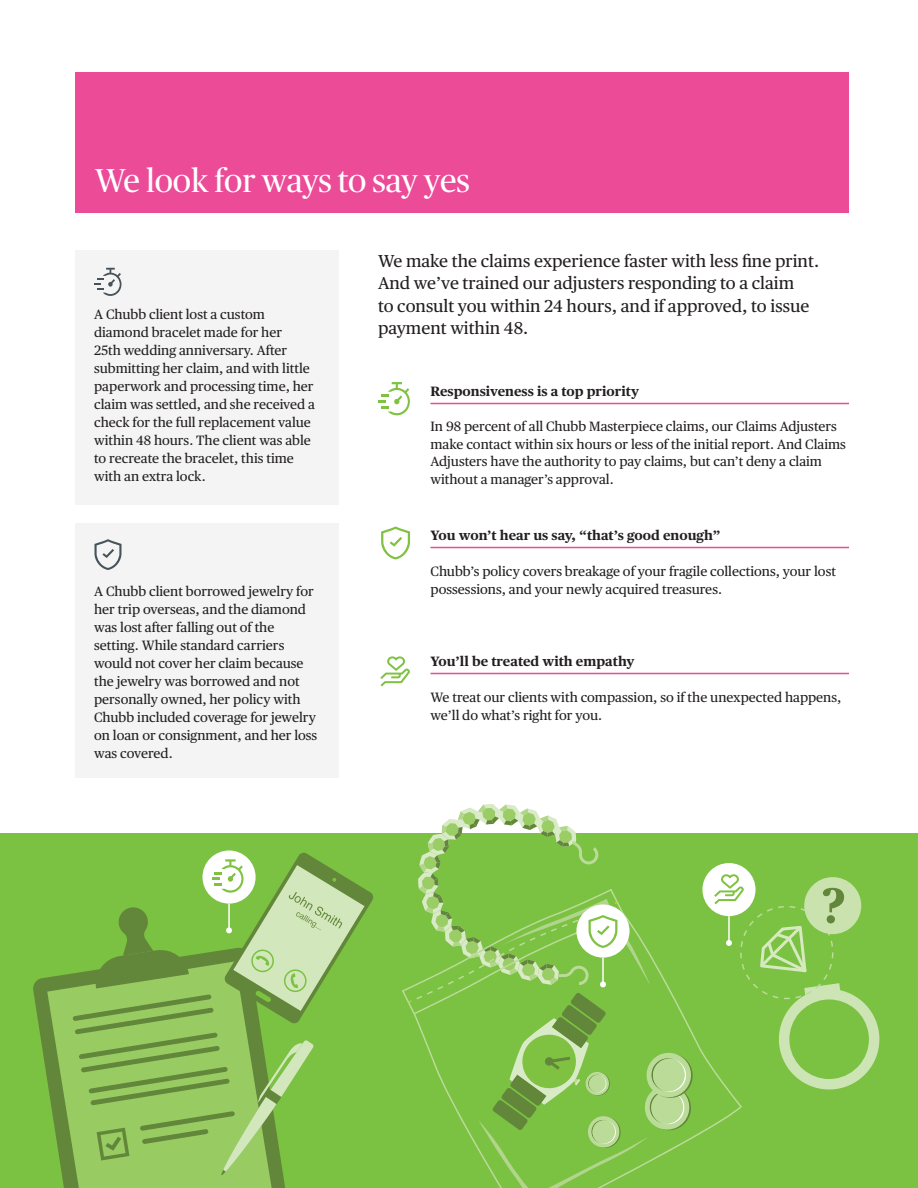
<style>
.page{position:relative;width:918px;height:1188px;background:#fff}
.page>*{position:absolute;margin:0;border:0;box-sizing:border-box;transform-origin:0 0}
.t1{font:33px "Publico";letter-spacing:-.005em;color:#fff}
.t2{font:17.25px/22.5px "Chubb Publico Text";color:#231f20}
.t3{font:13.5px/18px "Chubb Publico Text";color:#231f20}
.t4{font:700 13.5px "Chubb Publico Text";color:#231f20}
</style>
<div class="page">
<div style="left:75px;top:72px;width:774px;height:140px;background:#eb4b97"></div>
<hr style="left:430px;top:403px;width:419px;height:1px;background:#eb4b97">
<hr style="left:430px;top:547px;width:419px;height:1px;background:#eb4b97">
<hr style="left:430px;top:673px;width:419px;height:1px;background:#eb4b97">
<svg style="left:378px;top:382px;width:32px;height:33px"></svg>
<svg style="left:381px;top:526px;width:29px;height:33px"></svg>
<svg style="left:380px;top:656px;width:30px;height:30px"></svg>
<div style="left:75px;top:251px;width:264px;height:254px;background:#f3f4f3"></div>
<div style="left:75px;top:523px;width:264px;height:255px;background:#f3f4f3"></div>
<div style="left:0;top:833px;width:918px;height:355px;background:#7bc142"></div>
<svg style="left:33px;top:977px;width:252px;height:211px"></svg>
<svg style="left:47px;top:973px;width:229px;height:215px;background:#82b351"></svg>
<hr style="left:917px;top:833px;width:1px;height:355px;background:#addfe9">
<svg style="left:73px;top:852px;width:300px;height:324px"></svg>
<svg style="left:408px;top:804px;width:288px;height:384px"></svg>
<div style="left:702px;top:863px;width:54px;height:53px;background:#fff;border-radius:50%"></div>
<svg style="left:714px;top:874px;width:165px;height:216px"></svg>
<svg style="left:94px;top:268px;width:27px;height:28px"></svg>
<svg style="left:94px;top:539px;width:27px;height:31px"></svg>
<h1 class="t1" style="left:95px;top:162px;width:376px">We look for ways to say yes</h1>
<p class="t3" style="left:94px;top:304px;width:222px">A Chubb client lost a custom diamond bracelet made for her<br>25th wedding anniversary. After submitting her claim, and with little paperwork and processing time, her claim was settled, and she received a check for the full replacement value within 48 hours. The client was able to recreate the bracelet, this time with an extra lock.</p>
<p class="t3" style="left:94px;top:581px;width:225px">A Chubb client borrowed jewelry for her trip overseas, and the diamond was lost after falling out of the setting. While standard carriers would not cover her claim because the jewelry was borrowed and not personally owned, her policy with<br>Chubb included coverage for jewelry on loan or consignment, and her loss was covered.</p>
<p class="t2" style="left:378px;top:248px;width:443px">We make the claims experience faster with less fine print.<br>And we’ve trained our adjusters responding to a claim<br>to consult you within 24 hours, and if approved, to issue payment within 48.</p>
<p class="t4" style="left:430px;top:381px;width:210px">Responsiveness is a top priority</p>
<p class="t3" style="left:430px;top:416px;width:417px">In 98 percent of all Chubb Masterpiece claims, our Claims Adjusters make contact within six hours or less of the initial report. And Claims Adjusters have the authority to pay claims, but can’t deny a claim without a manager’s approval.</p>
<p class="t4" style="left:430px;top:525px;width:291px">You won’t hear us say, “that’s good enough”</p>
<p class="t3" style="left:430px;top:561px;width:407px">Chubb’s policy covers breakage of your fragile collections, your lost possessions, and your newly acquired treasures.</p>
<p class="t4" style="left:430px;top:651px;width:205px">You’ll be treated with empathy</p>
<p class="t3" style="left:430px;top:687px;width:412px">We treat our clients with compassion, so if the unexpected happens, we’ll do what’s right for you.</p>
</div>
